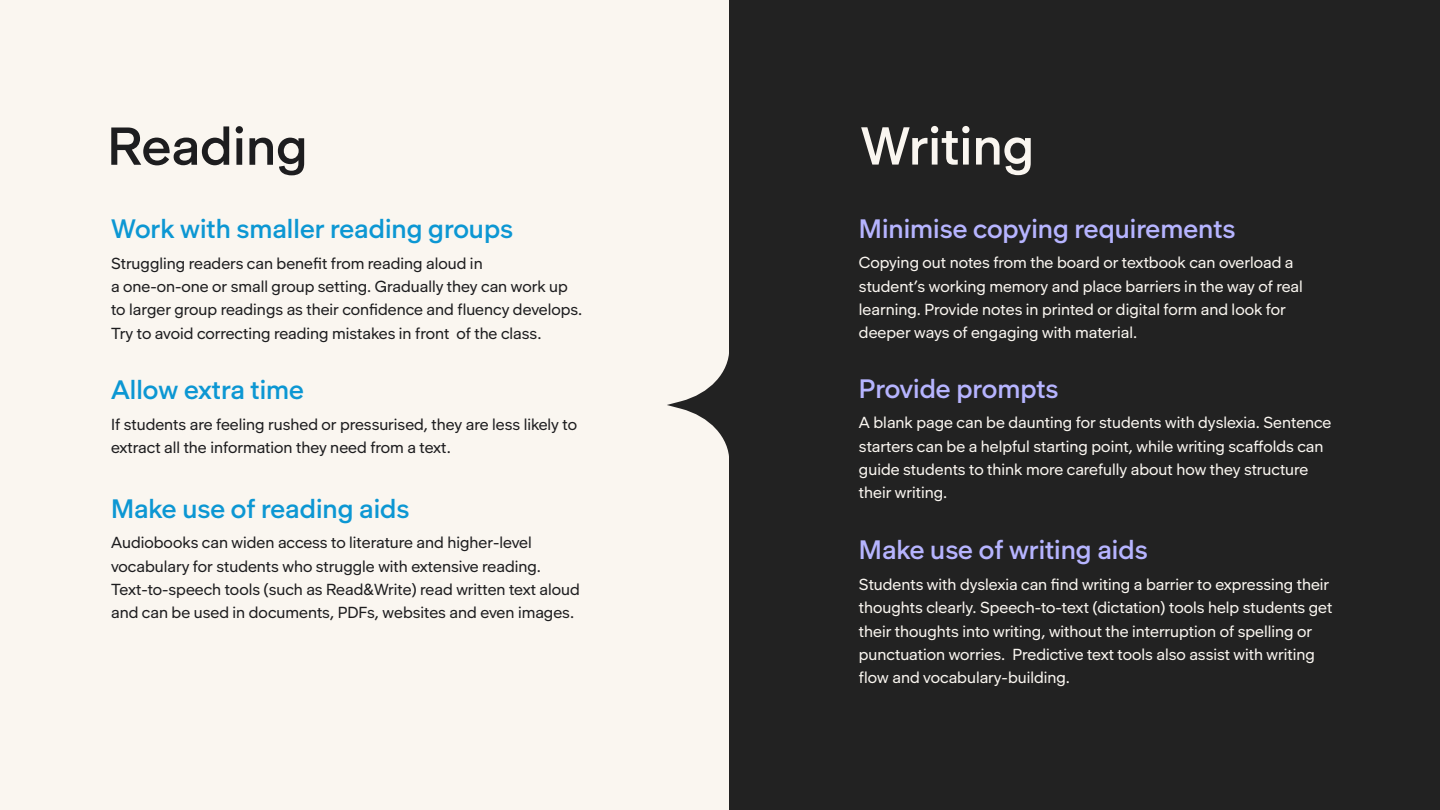
<style>
.page{position:relative;width:1440px;height:810px;background:#faf6f0}
.page>*{position:absolute;margin:0;border:0;box-sizing:border-box;transform-origin:0 0}
.t1{font:500 52.5px "Make Look";color:#1d1d1f}
.t2{font:500 52.5px "Make Look";color:#faf6f0}
.t3{font:500 26.25px "Make Look";color:#0c97d3}
.t4{font:500 26.25px "Make Look";color:#b6b4ff}
.t5{font:15.75px/23.2px "Make Look";color:#faf6f0}
.t6{font:15.75px/23.2px "Make Look";color:#1d1d1f}
</style>
<div class="page">
<div style="left:729px;top:0;width:711px;height:810px;background:#222"></div>
<svg style="left:667px;top:354px;width:62px;height:102px"></svg>
<h1 class="t1" style="left:107px;top:113px;width:202px">Reading</h1>
<h1 class="t2" style="left:861px;top:113px;width:175px">Writing</h1>
<h2 class="t3" style="left:111px;top:212px;width:403px">Work with smaller reading groups</h2>
<p class="t6" style="left:111px;top:251px;width:473px">Struggling readers can benefit from reading aloud in<br>a one-on-one or small group setting. Gradually they can work up to larger group readings as their confidence and fluency develops.<br>Try to avoid correcting reading mistakes in front of the class.</p>
<h2 class="t3" style="left:111px;top:373px;width:194px">Allow extra time</h2>
<p class="t6" style="left:111px;top:412px;width:468px">If students are feeling rushed or pressurised, they are less likely to extract all the information they need from a text.</p>
<h2 class="t3" style="left:111px;top:492px;width:300px">Make use of reading aids</h2>
<p class="t6" style="left:111px;top:531px;width:470px">Audiobooks can widen access to literature and higher-level vocabulary for students who struggle with extensive reading.<br>Text-to-speech tools (such as Read&amp;Write) read written text aloud and can be used in documents, PDFs, websites and even images.</p>
<h2 class="t4" style="left:859px;top:213px;width:378px">Minimise copying requirements</h2>
<p class="t5" style="left:859px;top:251px;width:445px">Copying out notes from the board or textbook can overload a student’s working memory and place barriers in the way of real learning. Provide notes in printed or digital form and look for deeper ways of engaging with material.</p>
<h2 class="t4" style="left:859px;top:373px;width:201px">Provide prompts</h2>
<p class="t5" style="left:859px;top:411px;width:474px">A blank page can be daunting for students with dyslexia. Sentence starters can be a helpful starting point, while writing scaffolds can guide students to think more carefully about how they structure their writing.</p>
<h2 class="t4" style="left:859px;top:534px;width:290px">Make use of writing aids</h2>
<p class="t5" style="left:859px;top:572px;width:475px">Students with dyslexia can find writing a barrier to expressing their thoughts clearly. Speech-to-text (dictation) tools help students get their thoughts into writing, without the interruption of spelling or punctuation worries. Predictive text tools also assist with writing flow and vocabulary-building.</p>
</div>
